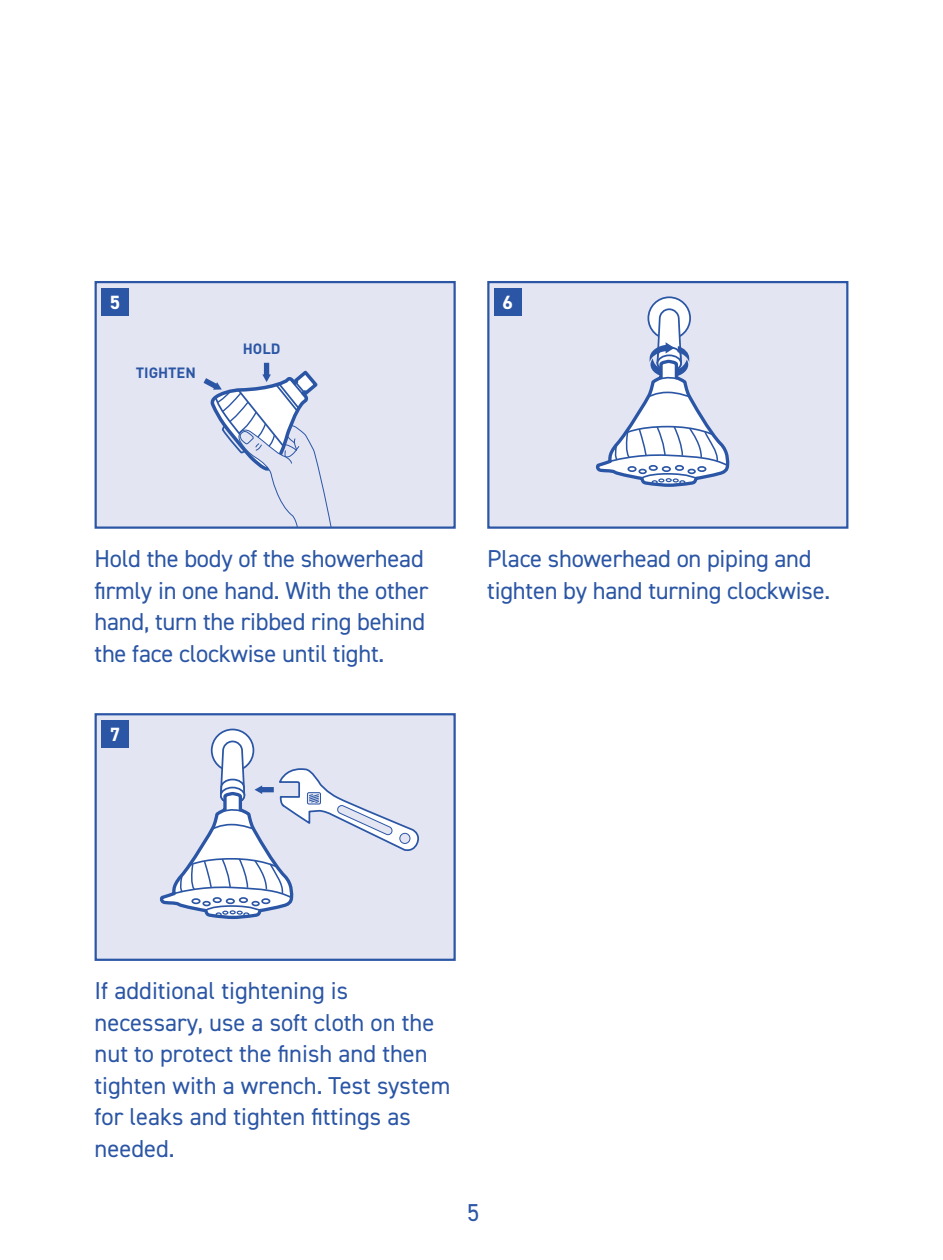
<style>
.page{position:relative;width:943px;height:1260px;background:#fff}
.page>*{position:absolute;margin:0;border:0;box-sizing:border-box;transform-origin:0 0}
.t1{font:24.5px/31.5px "DIN2014";letter-spacing:-.01em;color:#2b56a5}
.t2{font:700 19.25px "DIN2014";color:#fff}
.t3{font:700 14.7px "DIN Pro";color:#2b56a5}
</style>
<div class="page">
<div style="left:96px;top:282px;width:358px;height:246px;background:#e3e5f3"></div>
<svg style="left:203px;top:363px;width:129px;height:163px"></svg>
<div style="left:95px;top:281px;width:361px;height:248px;border:2px solid #2b56a5"></div>
<div style="left:102px;top:288px;width:27px;height:28px;background:#2b56a5"></div>
<div style="left:488px;top:282px;width:359px;height:246px;background:#e3e5f3"></div>
<svg style="left:648px;top:297px;width:42px;height:42px"></svg>
<div style="left:647px;top:296px;width:44px;height:44px;border:2px solid #2b56a5;border-radius:50%"></div>
<svg style="left:596px;top:308px;width:134px;height:179px"></svg>
<div style="left:487px;top:281px;width:361px;height:248px;border:2px solid #2b56a5"></div>
<div style="left:494px;top:288px;width:28px;height:28px;background:#2b56a5"></div>
<div style="left:96px;top:714px;width:358px;height:246px;background:#e3e5f3"></div>
<svg style="left:212px;top:729px;width:41px;height:42px"></svg>
<div style="left:211px;top:729px;width:43px;height:43px;border:2px solid #2b56a5;border-radius:50%"></div>
<svg style="left:159px;top:740px;width:260px;height:179px"></svg>
<div style="left:95px;top:713px;width:361px;height:248px;border:2px solid #2b56a5"></div>
<div style="left:102px;top:720px;width:27px;height:28px;background:#2b56a5"></div>
<p class="t2" style="left:110px;top:289px;width:12px">5</p>
<p class="t3" style="left:136px;top:363px;width:62px">TIGHTEN</p>
<p class="t3" style="left:243px;top:339px;width:39px">HOLD</p>
<p class="t2" style="left:502px;top:289px;width:12px">6</p>
<p class="t1" style="left:94px;top:543px;width:335px">Hold the body of the showerhead firmly in one hand. With the other hand, turn the ribbed ring behind the face clockwise until tight.</p>
<p class="t2" style="left:110px;top:722px;width:12px">7</p>
<p class="t1" style="left:487px;top:543px;width:344px">Place showerhead on piping and tighten by hand turning clockwise.</p>
<p class="t1" style="left:94px;top:975px;width:357px">If additional tightening is necessary, use a soft cloth on the nut to protect the finish and then tighten with a wrench. Test system for leaks and tighten fittings as needed.</p>
<p class="t1" style="left:467px;top:1196px;width:14px">5</p>
</div>
